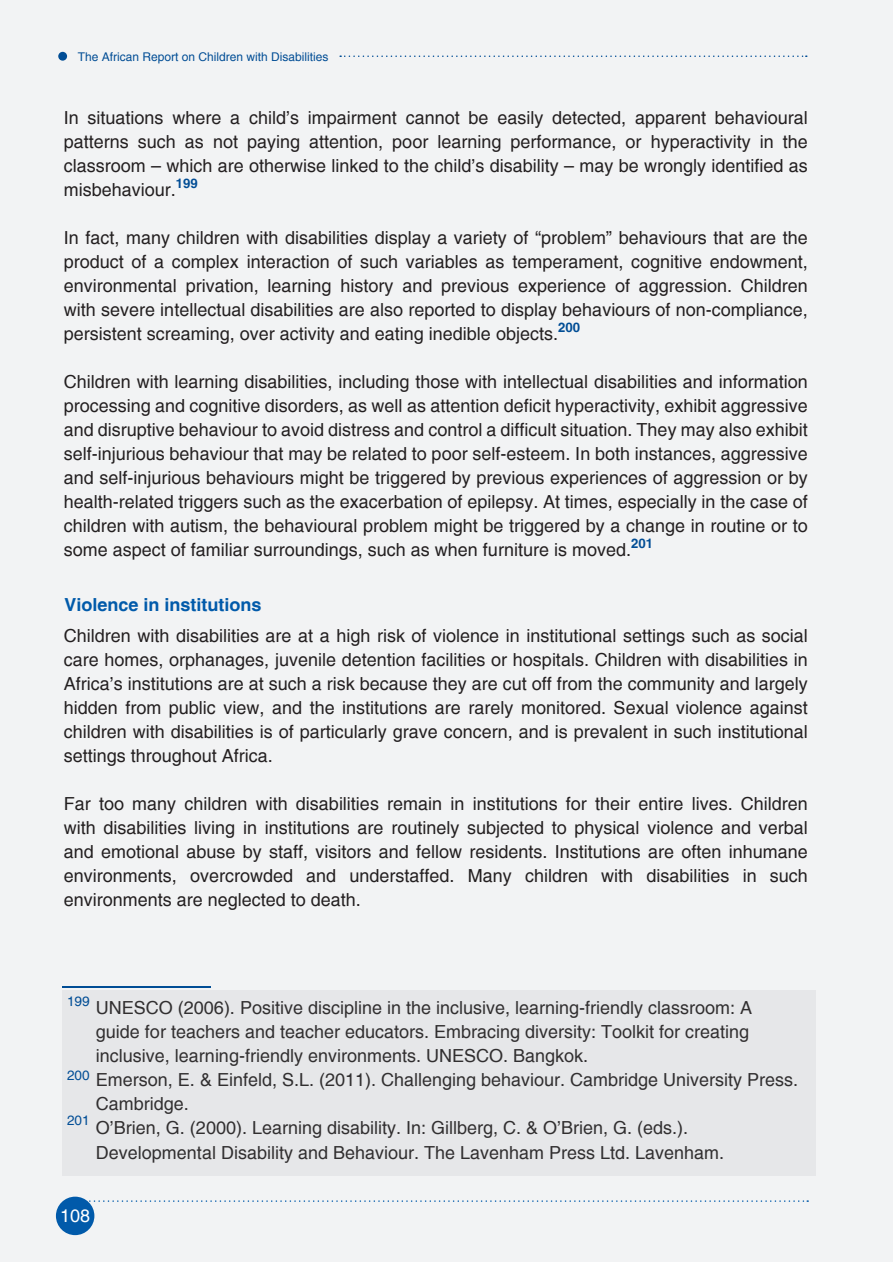
<style>
.page{position:relative;width:893px;height:1263px;background:#fff}
.page>*{position:absolute;margin:0;border:0;box-sizing:border-box;transform-origin:0 0}
.t1{font:18px/24px "Helvetica";color:#231f20;text-align:justify}
.t2{font:18px/24px "Helvetica";color:#312f30}
.t3{font:700 18px "Helvetica";color:#015aaa}
.t4{font:18px "Helvetica";color:#fff}
.t5{font:13.5px "Helvetica";color:#014d95}
.t6{font:12px "Helvetica";color:#014d95}
</style>
<div class="page">
<div style="left:1px;top:1px;width:892px;height:1261px;background:#f2f3f4"></div>
<svg style="left:86px;top:1200px;width:722px;height:2px"></svg>
<div style="left:56px;top:1197px;width:38px;height:38px;background:#015aaa;border-radius:50%"></div>
<svg style="left:340px;top:55px;width:467px;height:2px"></svg>
<div style="left:58px;top:52px;width:9px;height:9px;background:#014d95;border-radius:50%"></div>
<div style="left:62px;top:990px;width:754px;height:186px;background:#e6e7e9"></div>
<hr style="left:62px;top:986px;width:149px;height:2px;background:#014d95">
<p class="t6" style="left:78px;top:49px;width:252px">The African Report on Children with Disabilities</p>
<p class="t1" style="left:64px;top:105px;width:746px">In situations where a child’s impairment cannot be easily detected, apparent behavioural patterns such as not paying attention, poor learning performance, or hyperactivity in the classroom – which are otherwise linked to the child’s disability – may be wrongly identified as misbehaviour.<sup>199</sup></p>
<p class="t1" style="left:64px;top:225px;width:746px">In fact, many children with disabilities display a variety of “problem” behaviours that are the product of a complex interaction of such variables as temperament, cognitive endowment, environmental privation, learning history and previous experience of aggression. Children with severe intellectual disabilities are also reported to display behaviours of non-compliance, persistent screaming, over activity and eating inedible objects.<sup>200</sup></p>
<p class="t1" style="left:64px;top:369px;width:746px">Children with learning disabilities, including those with intellectual disabilities and information processing and cognitive disorders, as well as attention deficit hyperactivity, exhibit aggressive and disruptive behaviour to avoid distress and control a difficult situation. They may also exhibit self-injurious behaviour that may be related to poor self-esteem. In both instances, aggressive and self-injurious behaviours might be triggered by previous experiences of aggression or by health-related triggers such as the exacerbation of epilepsy. At times, especially in the case of children with autism, the behavioural problem might be triggered by a change in routine or to some aspect of familiar surroundings, such as when furniture is moved.<sup>201</sup></p>
<p class="t3" style="left:65px;top:593px;width:199px">Violence in institutions</p>
<p class="t1" style="left:64px;top:623px;width:746px">Children with disabilities are at a high risk of violence in institutional settings such as social care homes, orphanages, juvenile detention facilities or hospitals. Children with disabilities in Africa’s institutions are at such a risk because they are cut off from the community and largely hidden from public view, and the institutions are rarely monitored. Sexual violence against children with disabilities is of particularly grave concern, and is prevalent in such institutional settings throughout Africa.</p>
<p class="t1" style="left:64px;top:791px;width:746px">Far too many children with disabilities remain in institutions for their entire lives. Children with disabilities living in institutions are routinely subjected to physical violence and verbal and emotional abuse by staff, visitors and fellow residents. Institutions are often inhumane environments, overcrowded and understaffed. Many children with disabilities in such environments are neglected to death.</p>
<p class="t5" style="left:67px;top:994px;width:24px">199</p>
<p class="t2" style="left:96px;top:996px;width:658px">UNESCO (2006). Positive discipline in the inclusive, learning-friendly classroom: A guide for teachers and teacher educators. Embracing diversity: Toolkit for creating inclusive, learning-friendly environments. UNESCO. Bangkok.</p>
<p class="t2" style="left:96px;top:1068px;width:704px">Emerson, E. &amp; Einfeld, S.L. (2011). Challenging behaviour. Cambridge University Press.<br>Cambridge.</p>
<p class="t2" style="left:96px;top:1116px;width:630px">O’Brien, G. (2000). Learning disability. In: Gillberg, C. &amp; O’Brien, G. (eds.).<br>Developmental Disability and Behaviour. The Lavenham Press Ltd. Lavenham.</p>
<p class="t5" style="left:67px;top:1067px;width:24px">200</p>
<p class="t5" style="left:67px;top:1113px;width:24px">201</p>
<p class="t4" style="left:60px;top:1205px;width:32px">108</p>
</div>
